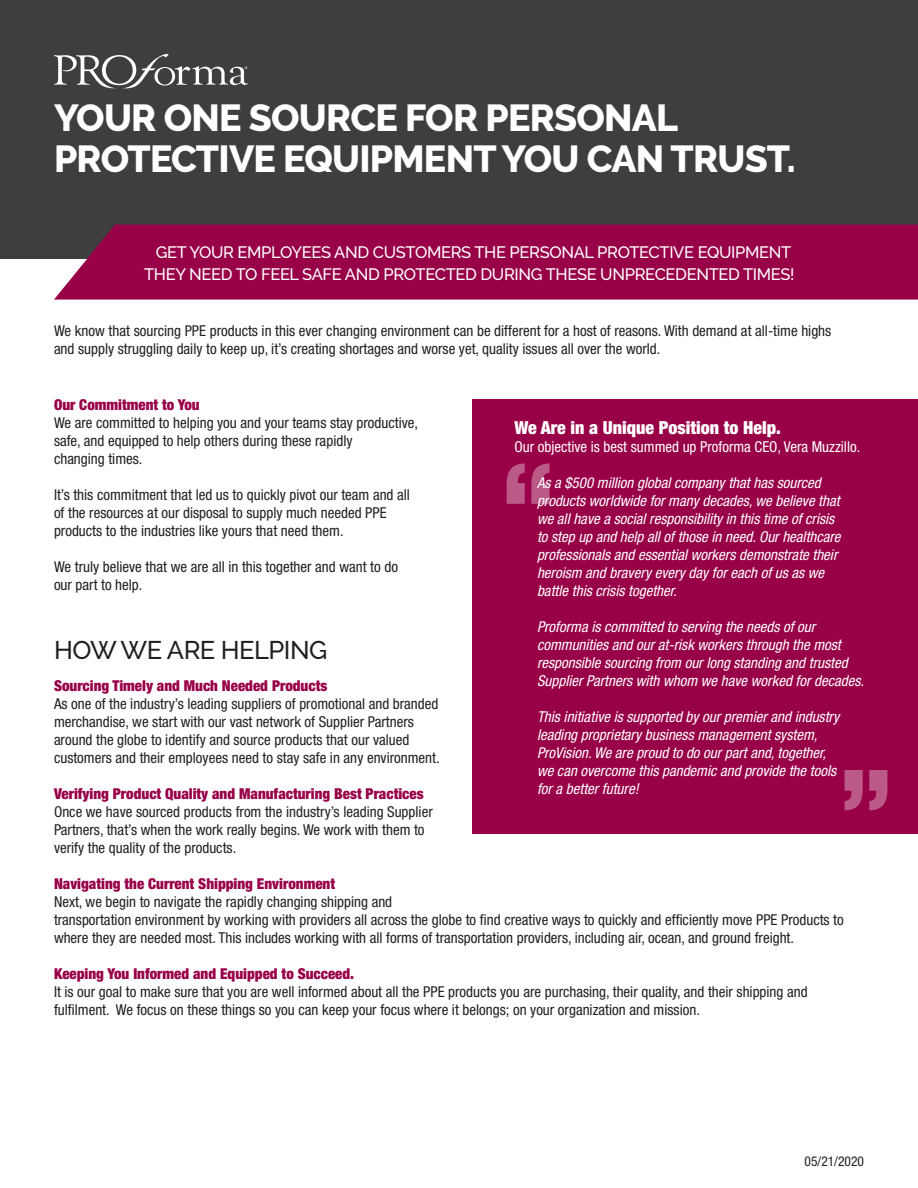
<style>
.page{position:relative;width:918px;height:1188px;background:#fff}
.page>*{position:absolute;margin:0;border:0;box-sizing:border-box;transform-origin:0 0}
.t1{font:900 condensed 108.15px "Helvetica Neue LT Std";color:#fff}
.t2{font:800 37.5px/41px "Raleway";letter-spacing:-.02em;color:#fff}
.t3{font:500 25.5px "Raleway";letter-spacing:-.02em;color:#231f20}
.t4{font:900 condensed 18px "Helvetica Neue LT Std";color:#fff}
.t5{font:500 16.5px/22.8px "Raleway";letter-spacing:-.02em;color:#fff;text-align:center}
.t6{font:condensed 15px/18px "Helvetica Neue LT Std";color:#231f20}
.t7{font:italic condensed 15px "Helvetica Neue LT Std";color:#fff}
.t8{font:900 condensed 15px "Helvetica Neue LT Std";color:#980047}
.t9{font:condensed 15px "Helvetica Neue LT Std";color:#fff}
.t10{font:condensed 13.5px "Helvetica Neue LT Std";color:#231f20}
</style>
<div class="page">
<div style="left:0;top:0;width:918px;height:259px;background:#3e3e3f"></div>
<svg style="left:54px;top:54px;width:194px;height:35px"></svg>
<div style="left:472px;top:400px;width:446px;height:434px;background:#980047"></div>
<div style="left:54px;top:225px;width:864px;height:75px;background:#980047"></div>
<p class="t2" style="left:54px;top:98px;width:743px">YOUR ONE SOURCE FOR PERSONAL<br>PROTECTIVE EQUIPMENT YOU CAN TRUST.</p>
<p class="t5" style="left:144px;top:240px;width:652px">GET YOUR EMPLOYEES AND CUSTOMERS THE PERSONAL PROTECTIVE EQUIPMENT<br>THEY NEED TO FEEL SAFE AND PROTECTED DURING THESE UNPRECEDENTED TIMES!</p>
<p class="t6" style="left:54px;top:321px;width:779px">We know that sourcing PPE products in this ever changing environment can be different for a host of reasons. With demand at all-time highs</p>
<p class="t6" style="left:54px;top:339px;width:608px">and supply struggling daily to keep up, it’s creating shortages and worse yet, quality issues all over the world.</p>
<p class="t8" style="left:54px;top:396px;width:147px">Our Commitment to You</p>
<p class="t6" style="left:54px;top:414px;width:366px">We are committed to helping you and your teams stay productive, safe, and equipped to help others during these rapidly<br>changing times.</p>
<p class="t6" style="left:54px;top:486px;width:357px">It’s this commitment that led us to quickly pivot our team and all of the resources at our disposal to supply much needed PPE products to the industries like yours that need them.</p>
<p class="t6" style="left:54px;top:558px;width:346px">We truly believe that we are all in this together and want to do our part to help.</p>
<p class="t4" style="left:514px;top:417px;width:268px">We Are in a Unique Position to Help.</p>
<p class="t9" style="left:514px;top:438px;width:347px">Our objective is best summed up Proforma CEO, Vera Muzzillo.</p>
<p class="t7" style="left:537px;top:474px;width:285px">As a $500 million global company that has sourced</p>
<p class="t7" style="left:537px;top:492px;width:304px">products worldwide for many decades, we believe that</p>
<p class="t7" style="left:537px;top:510px;width:299px">we all have a social responsibility in this time of crisis</p>
<p class="t7" style="left:537px;top:528px;width:305px">to step up and help all of those in need. Our healthcare</p>
<p class="t7" style="left:537px;top:546px;width:302px">professionals and essential workers demonstrate their</p>
<p class="t7" style="left:537px;top:564px;width:289px">heroism and bravery every day for each of us as we</p>
<p class="t7" style="left:537px;top:582px;width:141px">battle this crisis together.</p>
<p class="t7" style="left:537px;top:618px;width:280px">Proforma is committed to serving the needs of our</p>
<p class="t7" style="left:537px;top:636px;width:305px">communities and our at-risk workers through the most</p>
<p class="t7" style="left:537px;top:654px;width:312px">responsible sourcing from our long standing and trusted</p>
<p class="t7" style="left:537px;top:672px;width:329px">Supplier Partners with whom we have worked for decades.</p>
<p class="t7" style="left:537px;top:708px;width:304px">This initiative is supported by our premier and industry</p>
<p class="t7" style="left:537px;top:726px;width:282px">leading proprietary business management system,</p>
<p class="t7" style="left:537px;top:744px;width:291px">ProVision. We are proud to do our part and, together,</p>
<p class="t7" style="left:537px;top:762px;width:301px">we can overcome this pandemic and provide the tools</p>
<p class="t7" style="left:537px;top:780px;width:103px">for a better future!</p>
<h1 class="t1" style="left:502px;top:435px;width:53px">“</h1>
<p class="t3" style="left:54px;top:635px;width:275px">HOW WE ARE HELPING</p>
<p class="t8" style="left:54px;top:677px;width:275px">Sourcing Timely and Much Needed Products</p>
<p class="t6" style="left:54px;top:695px;width:387px">As one of the industry’s leading suppliers of promotional and branded merchandise, we start with our vast network of Supplier Partners around the globe to identify and source products that our valued customers and their employees need to stay safe in any environment.</p>
<p class="t8" style="left:54px;top:785px;width:371px">Verifying Product Quality and Manufacturing Best Practices</p>
<p class="t6" style="left:54px;top:803px;width:380px">Once we have sourced products from the industry’s leading Supplier<br>Partners, that’s when the work really begins. We work with them to verify the quality of the products.</p>
<p class="t8" style="left:54px;top:875px;width:283px">Navigating the Current Shipping Environment</p>
<p class="t6" style="left:54px;top:893px;width:791px">Next, we begin to navigate the rapidly changing shipping and<br>transportation environment by working with providers all across the globe to find creative ways to quickly and efficiently move PPE Products to where they are needed most. This includes working with all forms of transportation providers, including air, ocean, and ground freight.</p>
<p class="t8" style="left:54px;top:965px;width:302px">Keeping You Informed and Equipped to Succeed.</p>
<p class="t6" style="left:54px;top:983px;width:755px">It is our goal to make sure that you are well informed about all the PPE products you are purchasing, their quality, and their shipping and fulfilment. We focus on these things so you can keep your focus where it belongs; on your organization and mission.</p>
<h1 class="t1" style="left:892px;top:838px;width:53px;rotate:-180deg">“</h1>
<p class="t10" style="left:805px;top:1153px;width:61px">05/21/2020</p>
</div>
